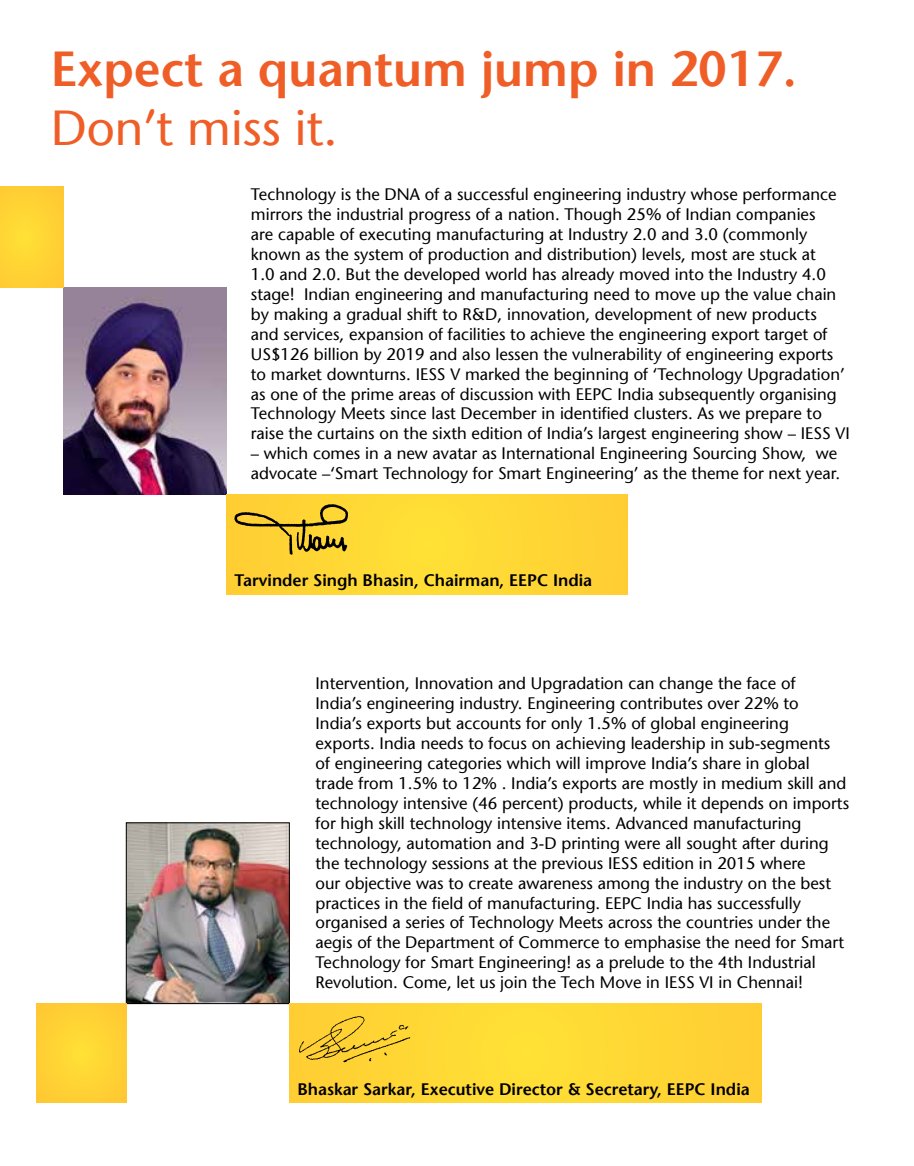
<style>
.page{position:relative;width:914px;height:1166px;background:#fff}
.page>*{position:absolute;margin:0;border:0;box-sizing:border-box;transform-origin:0 0}
.t1{font:600 49px "Stone Sans LT";color:#f05e27}
.t2{font:49px "Stone Sans LT";color:#f05e27}
.t3{font:16.62px/19.9px "Stone Sans LT";color:#000}
.t4{font:600 16.62px "Stone Sans LT";color:#000}
</style>
<div class="page">
<img style="left:63px;top:287px;width:163px;height:208px">
<img style="left:128px;top:824px;width:159px;height:177px">
<div style="left:126px;top:822px;width:163px;height:181px;border:1px solid #000"></div>
<div style="left:0;top:187px;width:63px;height:100px;background:#ffd334"></div>
<div style="left:37px;top:1003px;width:89px;height:99px;background:#ffd134"></div>
<div style="left:226px;top:495px;width:401px;height:99px;background:#ffd834"></div>
<svg style="left:234px;top:504px;width:114px;height:50px"></svg>
<div style="left:289px;top:1003px;width:472px;height:99px;background:#ffd834"></div>
<img style="left:299px;top:1016px;width:112px;height:47px">
<h1 class="t1" style="left:51px;top:40px;width:747px">Expect a quantum jump in 2017.</h1>
<h1 class="t2" style="left:51px;top:99px;width:288px">Don’t miss it.</h1>
<p class="t3" style="left:251px;top:184px;width:600px">Technology is the DNA of a successful engineering industry whose performance mirrors the industrial progress of a nation. Though 25% of Indian companies<br>are capable of executing manufacturing at Industry 2.0 and 3.0 (commonly known as the system of production and distribution) levels, most are stuck at<br>1.0 and 2.0. But the developed world has already moved into the Industry 4.0 stage! Indian engineering and manufacturing need to move up the value chain by making a gradual shift to R&amp;D, innovation, development of new products<br>and services, expansion of facilities to achieve the engineering export target of US$126 billion by 2019 and also lessen the vulnerability of engineering exports to market downturns. IESS V marked the beginning of ‘Technology Upgradation’ as one of the prime areas of discussion with EEPC India subsequently organising Technology Meets since last December in identified clusters. As we prepare to raise the curtains on the sixth edition of India’s largest engineering show – IESS VI</p>
<p class="t3" style="left:251px;top:443px;width:591px">– which comes in a new avatar as International Engineering Sourcing Show, we advocate –‘Smart Technology for Smart Engineering’ as the theme for next year.</p>
<p class="t4" style="left:234px;top:570px;width:359px">Tarvinder Singh Bhasin, Chairman, EEPC India</p>
<p class="t3" style="left:315px;top:673px;width:535px">Intervention, Innovation and Upgradation can change the face of<br>India’s engineering industry. Engineering contributes over 22% to India’s exports but accounts for only 1.5% of global engineering exports. India needs to focus on achieving leadership in sub-segments<br>of engineering categories which will improve India’s share in global trade from 1.5% to 12% . India’s exports are mostly in medium skill and technology intensive (46 percent) products, while it depends on imports for high skill technology intensive items. Advanced manufacturing technology, automation and 3-D printing were all sought after during the technology sessions at the previous IESS edition in 2015 where<br>our objective was to create awareness among the industry on the best practices in the field of manufacturing. EEPC India has successfully organised a series of Technology Meets across the countries under the aegis of the Department of Commerce to emphasise the need for Smart Technology for Smart Engineering! as a prelude to the 4th Industrial Revolution. Come, let us join the Tech Move in IESS VI in Chennai!</p>
<p class="t4" style="left:297px;top:1079px;width:454px">Bhaskar Sarkar, Executive Director &amp; Secretary, EEPC India</p>
</div>
